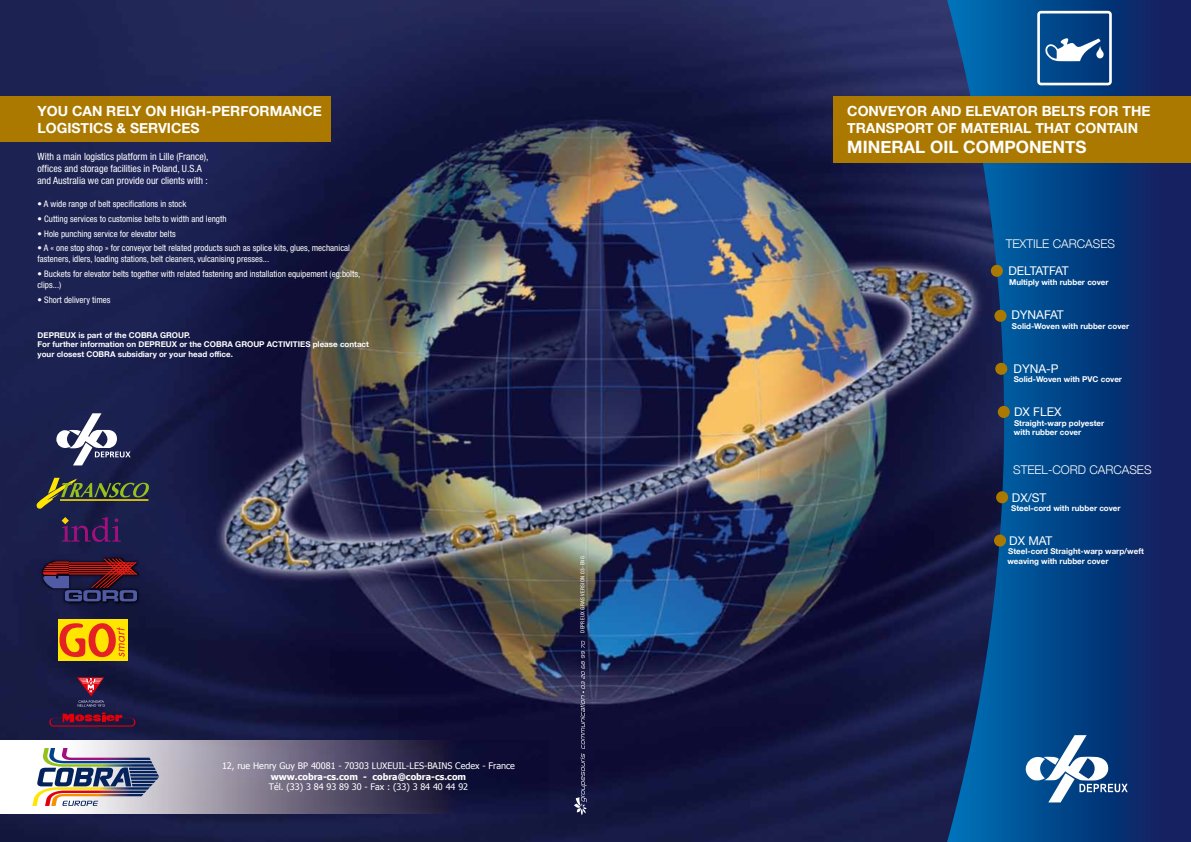
<style>
.page{position:relative;width:1191px;height:842px;background:#fff}
.page>*{position:absolute;margin:0;border:0;box-sizing:border-box;transform-origin:0 0}
.t1{font:700 17px "Helvetica Neue";color:#fff}
.t2{font:700 14px/16.8px "Helvetica Neue";color:#fff}
.t3{font:300 12px "Helvetica Neue";color:#fff}
.t4{font:12px "Helvetica Neue";color:#fff}
.t5{font:12px "Helvetica Neue";letter-spacing:-.075em;color:#fff}
.t6{font:condensed 10px/12px "Helvetica Neue";color:#fff}
.t7{font:condensed 9px/10.8px "Helvetica Neue";color:#fff}
.t8{font:9px "Tahoma";color:#fff}
.t9{font:700 9px "Tahoma";color:#fff}
.t10{font:700 8px/9.6px "Helvetica Neue";color:#fff}
.t11{font:condensed 5.5px "Helvetica Neue";letter-spacing:.06em;color:#fff}
</style>
<div class="page">
<img style="left:0;top:0;width:947px;height:842px">
<svg style="left:947px;top:0;width:244px;height:842px;background:#0a3877"></svg>
<div style="left:833px;top:96px;width:358px;height:67px;background:#ac7900"></div>
<svg style="left:1025px;top:735px;width:102px;height:67px"></svg>
<div style="left:991px;top:265px;width:12px;height:12px;background:#ac7900;border-radius:50%"></div>
<div style="left:994px;top:310px;width:12px;height:12px;background:#ac7900;border-radius:50%"></div>
<div style="left:996px;top:491px;width:12px;height:12px;background:#ac7900;border-radius:50%"></div>
<div style="left:997px;top:406px;width:12px;height:12px;background:#ac7900;border-radius:50%"></div>
<div style="left:995px;top:363px;width:12px;height:12px;background:#ac7900;border-radius:50%"></div>
<div style="left:994px;top:534px;width:12px;height:13px;background:#ac7900;border-radius:50%"></div>
<div style="left:0;top:96px;width:331px;height:46px;background:#ac7900"></div>
<svg style="left:0;top:741px;width:548px;height:72px;background:#69657d"></svg>
<svg style="left:54px;top:413px;width:77px;height:52px"></svg>
<div style="left:58px;top:620px;width:70px;height:41px;background:#ffe500"></div>
<svg style="left:59px;top:623px;width:66px;height:34px"></svg>
<svg style="left:62px;top:517px;width:59px;height:25px"></svg>
<svg style="left:37px;top:478px;width:112px;height:31px;background:#444c3a"></svg>
<svg style="left:49px;top:677px;width:87px;height:49px;background:#381d41"></svg>
<img style="left:32px;top:748px;width:127px;height:58px">
<img style="left:39px;top:554px;width:102px;height:51px">
<svg style="left:39px;top:559px;width:98px;height:42px;background:#46213d"></svg>
<div style="left:1037px;top:11px;width:74px;height:74px;border:3px solid #fff;border-radius:2px"></div>
<svg style="left:1044px;top:38px;width:59px;height:23px"></svg>
<svg style="left:574px;top:641px;width:12px;height:174px;background:#323155"></svg>
<h2 class="t2" style="left:38px;top:103px;width:286px">YOU CAN RELY ON HIGH-PERFORMANCE<br>LOGISTICS &amp; SERVICES</h2>
<p class="t6" style="left:38px;top:150px;width:173px">With a main logistics platform in Lille (France), offices and storage facilities in Poland, U.S.A and Australia we can provide our clients with :</p>
<p class="t7" style="left:38px;top:198px;width:150px">• A wide range of belt specifications in stock</p>
<p class="t7" style="left:38px;top:213px;width:191px">• Cutting services to customise belts to width and length</p>
<p class="t7" style="left:38px;top:228px;width:140px">• Hole punching service for elevator belts</p>
<p class="t7" style="left:38px;top:243px;width:314px">• A « one stop shop » for conveyor belt related products such as splice kits, glues, mechanical fasteners, idlers, loading stations, belt cleaners, vulcanising presses...</p>
<p class="t7" style="left:38px;top:268px;width:324px">• Buckets for elevator belts together with related fastening and installation equipement (eg:bolts, clips...)</p>
<p class="t7" style="left:38px;top:294px;width:74px">• Short delivery times</p>
<p class="t10" style="left:38px;top:330px;width:333px">DEPREUX is part of the COBRA GROUP.<br>For further information on DEPREUX or the COBRA GROUP ACTIVITIES please contact your closest COBRA subsidiary or your head office.</p>
<p class="t8" style="left:222px;top:760px;width:294px">12, rue Henry Guy BP 40081 - 70303 LUXEUIL-LES-BAINS Cedex - France</p>
<p class="t9" style="left:271px;top:770px;width:197px">www.cobra-cs.com - cobra@cobra-cs.com</p>
<p class="t8" style="left:269px;top:781px;width:201px">Tél. (33) 3 84 93 89 30 - Fax : (33) 3 84 40 44 92</p>
<p class="t11" style="left:579px;top:633px;width:78px;rotate:-90deg">DEPREUX GRAS VERSION 03-ENG</p>
<h2 class="t2" style="left:847px;top:102px;width:305px">CONVEYOR AND ELEVATOR BELTS FOR THE<br>TRANSPORT OF MATERIAL THAT CONTAIN</h2>
<h1 class="t1" style="left:847px;top:137px;width:241px">MINERAL OIL COMPONENTS</h1>
<h3 class="t3" style="left:1005px;top:236px;width:111px">TEXTILE CARCASES</h3>
<h3 class="t5" style="left:1008px;top:264px;width:62px">DELTATFAT</h3>
<p class="t10" style="left:1009px;top:277px;width:101px">Multiply with rubber cover</p>
<h3 class="t4" style="left:1011px;top:308px;width:54px">DYNAFAT</h3>
<p class="t10" style="left:1012px;top:321px;width:119px">Solid-Woven with rubber cover</p>
<h3 class="t4" style="left:1013px;top:361px;width:47px">DYNA-P</h3>
<p class="t10" style="left:1013px;top:374px;width:110px">Solid-Woven with PVC cover</p>
<h3 class="t4" style="left:1014px;top:405px;width:49px">DX FLEX</h3>
<p class="t10" style="left:1014px;top:418px;width:92px">Straight-warp polyester with rubber cover</p>
<h3 class="t3" style="left:1013px;top:463px;width:140px">STEEL-CORD CARCASES</h3>
<h3 class="t4" style="left:1012px;top:490px;width:36px">DX/ST</h3>
<p class="t10" style="left:1011px;top:504px;width:111px">Steel-cord with rubber cover</p>
<h3 class="t4" style="left:1009px;top:533px;width:45px">DX MAT</h3>
<p class="t10" style="left:1007px;top:547px;width:138px">Steel-cord Straight-warp warp/weft weaving with rubber cover</p>
</div>
